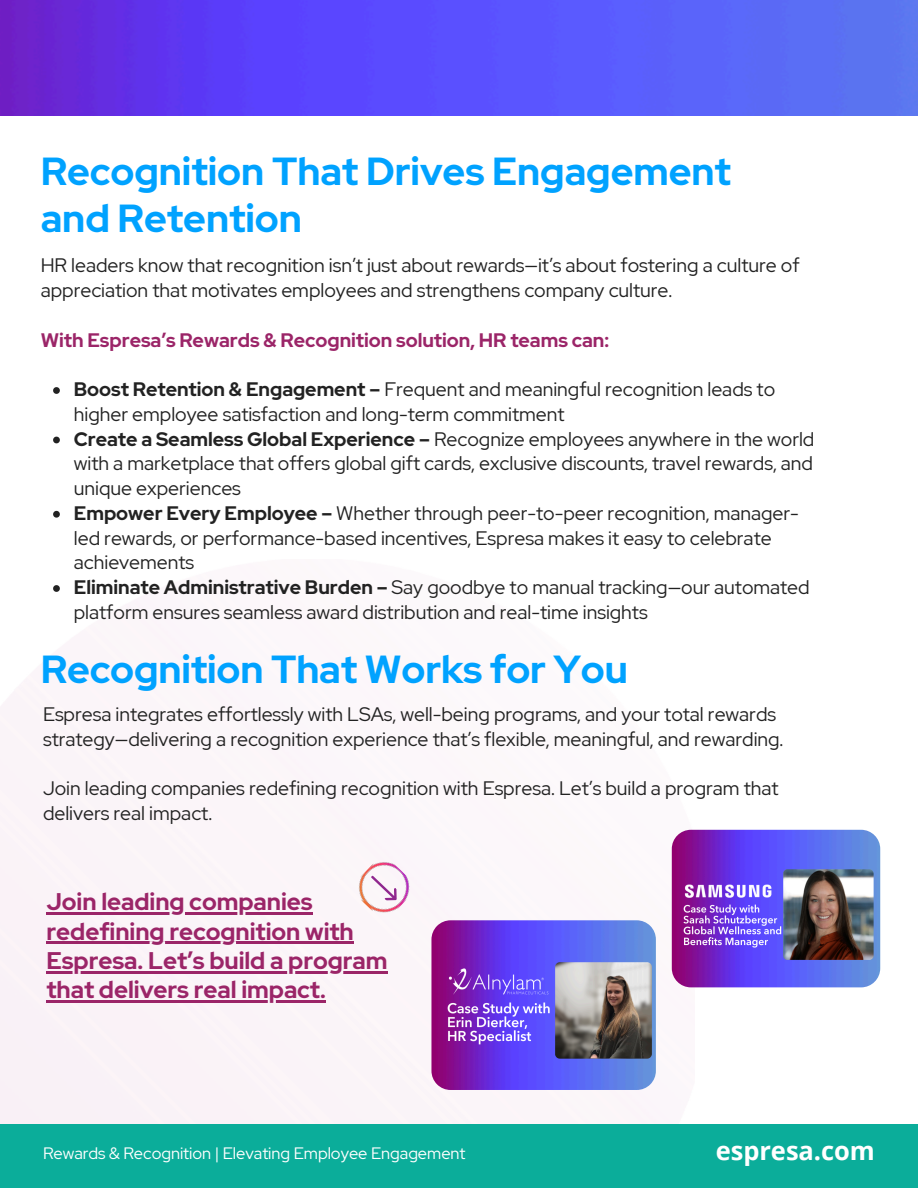
<style>
.page{position:relative;width:918px;height:1188px;background:#fff}
.page>*{position:absolute;margin:0;border:0;box-sizing:border-box;transform-origin:0 0}
.t1{font:700 39px/46.2px "Red Hat Display";color:#00a2ff}
.t2{font:700 25.5px "Open Sans";color:#fff}
.t3{font:700 24px "Red Hat Display";color:#9b2568}
.t4{font:19.5px/24.8px "Red Hat Display";color:#222}
.t5{font:700 19.5px "Red Hat Display";color:#9b2568}
.t6{font:16.5px "Red Hat Display";color:#fff}
.s1{font-weight:700}
</style>
<div class="page">
<img style="left:0;top:598px;width:695px;height:526px">
<div style="left:0;top:1124px;width:918px;height:64px;background:#0bad9a"></div>
<img style="left:0;top:0;width:918px;height:116px">
<svg style="left:53px;top:387px;width:7px;height:7px"></svg>
<svg style="left:53px;top:437px;width:7px;height:6px"></svg>
<svg style="left:53px;top:511px;width:7px;height:7px"></svg>
<svg style="left:53px;top:585px;width:7px;height:7px"></svg>
<img style="left:672px;top:830px;width:208px;height:157px;border-radius:19px">
<hr style="left:46px;top:913px;width:267px;height:2px;background:#9b2568">
<hr style="left:46px;top:942px;width:308px;height:2px;background:#9b2568">
<hr style="left:46px;top:971px;width:342px;height:2px;background:#9b2568">
<hr style="left:46px;top:1000px;width:280px;height:3px;background:#9b2568">
<img style="left:349px;top:853px;width:69px;height:70px">
<svg style="left:366px;top:870px;width:36px;height:36px"></svg>
<img style="left:431px;top:920px;width:225px;height:170px">
<h4 class="t1" style="left:41px;top:148px;width:692px">Recognition That Drives Engagement and Retention</h4>
<h3 class="t4" style="left:41px;top:253px;width:760px">HR leaders know that recognition isn’t just about rewards—it’s about fostering a culture of appreciation that motivates employees and strengthens company culture.</h3>
<p class="t5" style="left:41px;top:327px;width:570px">With Espresa’s Rewards &amp; Recognition solution, HR teams can:</p>
<p class="t4" style="left:74px;top:377px;width:703px"><span class="s1">Boost Retention &amp; Engagement –</span> Frequent and meaningful recognition leads to higher employee satisfaction and long-term commitment</p>
<p class="t4" style="left:74px;top:426px;width:742px;text-align:justify"><span class="s1">Create a Seamless Global Experience –</span> Recognize employees anywhere in the world with a marketplace that offers global gift cards, exclusive discounts, travel rewards, and unique experiences</p>
<p class="t4" style="left:74px;top:501px;width:727px"><span class="s1">Empower Every Employee –</span> Whether through peer-to-peer recognition, manager&shy;led rewards, or performance-based incentives, Espresa makes it easy to celebrate achievements</p>
<p class="t4" style="left:74px;top:575px;width:737px"><span class="s1">Eliminate Administrative Burden –</span> Say goodbye to manual tracking—our automated platform ensures seamless award distribution and real-time insights</p>
<p class="t1" style="left:41px;top:646px;width:589px">Recognition That Works for You</p>
<p class="t4" style="left:43px;top:702px;width:742px">Espresa integrates effortlessly with LSAs, well-being programs, and your total rewards strategy—delivering a recognition experience that’s flexible, meaningful, and rewarding.</p>
<p class="t4" style="left:43px;top:776px;width:737px">Join leading companies redefining recognition with Espresa. Let’s build a program that delivers real impact.</p>
<p class="t3" style="left:46px;top:886px;width:268px">Join leading companies</p>
<p class="t3" style="left:46px;top:915px;width:309px">redefining recognition with</p>
<h1 class="t3" style="left:46px;top:944px;width:343px">Espresa. Let’s build a program</h1>
<h4 class="t3" style="left:46px;top:974px;width:281px">that delivers real impact.</h4>
<h2 class="t6" style="left:43px;top:1142px;width:424px">Rewards &amp; Recognition | Elevating Employee Engagement</h2>
<h1 class="t2" style="left:716px;top:1133px;width:161px">espresa.com</h1>
</div>
